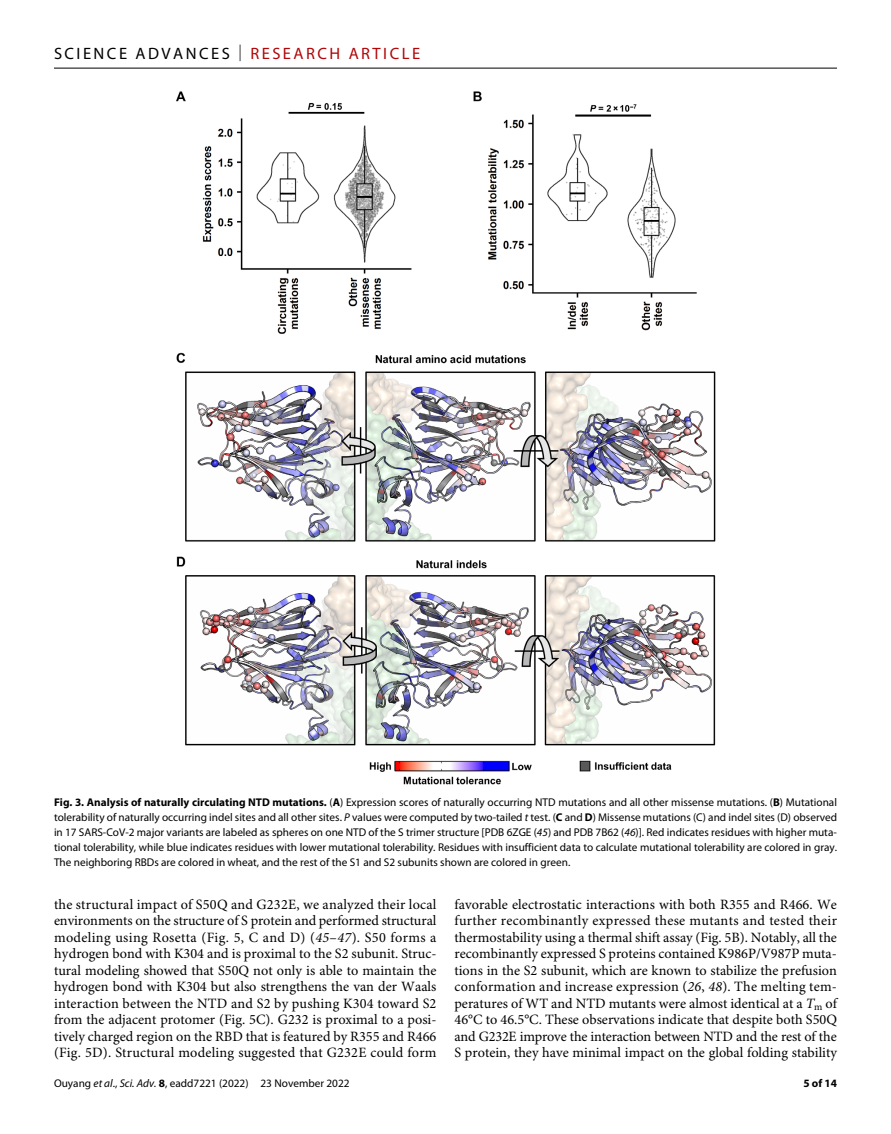
<style>
.page{position:relative;width:891px;height:1134px;background:#fff}
.page>*{position:absolute;margin:0;border:0;box-sizing:border-box;transform-origin:0 0}
.t1{font:16.5px "Myriad Pro";letter-spacing:.15em;color:#000}
.t2{font:14.25px/16.5px "Minion Pro";letter-spacing:.01em;color:#000;text-align:justify}
.t3{font:11.25px/15px "Myriad Pro";color:#000;text-align:justify}
.t4{font:700 11.25px "Myriad Pro";color:#000}
.s1{font-weight:300}
.s2{color:#b10508}
.s3{font-weight:700}
.s4{font-style:italic}
</style>
<div class="page">
<hr style="left:54px;top:68px;width:783px;height:1px;background:#000">
<img style="left:176px;top:91px;width:540px;height:694px">
<p class="t1" style="left:54px;top:40px;width:368px">SCIENCE ADVANCES <span class="s1">|</span> <span class="s2">RESEARCH ARTICLE</span></p>
<p class="t3" style="left:54px;top:795px;width:785px"><span class="s3">Fig. 3. Analysis of naturally circulating NTD mutations.</span> (<span class="s3">A</span>) Expression scores of naturally occurring NTD mutations and all other missense mutations. (<span class="s3">B</span>) Mutational tolerability of naturally occurring indel sites and all other sites. <span class="s4">P</span> values were computed by two-tailed <span class="s4">t</span> test. (<span class="s3">C</span> and <span class="s3">D</span>) Missense mutations (C) and indel sites (D) observed in 17 SARS-CoV-2 major variants are labeled as spheres on one NTD of the S trimer structure [PDB 6ZGE (<span class="s4">45</span>) and PDB 7B62 (<span class="s4">46</span>)]. Red indicates residues with higher muta&shy;tional tolerability, while blue indicates residues with lower mutational tolerability. Residues with insufficient data to calculate mutational tolerability are colored in gray.<br>The neighboring RBDs are colored in wheat, and the rest of the S1 and S2 subunits shown are colored in green.</p>
<p class="t2" style="left:54px;top:897px;width:384px">the structural impact of S50Q and G232E, we analyzed their local environments on the structure of S protein and performed structural modeling using Rosetta (Fig. 5, C and D) (<span class="s4">45</span>–<span class="s4">47</span>). S50 forms a hydrogen bond with K304 and is proximal to the S2 subunit. Struc&shy;tural modeling showed that S50Q not only is able to maintain the hydrogen bond with K304 but also strengthens the van der Waals interaction between the NTD and S2 by pushing K304 toward S2 from the adjacent protomer (Fig. 5C). G232 is proximal to a posi&shy;tively charged region on the RBD that is featured by R355 and R466 (Fig. 5D). Structural modeling suggested that G232E could form</p>
<p class="t2" style="left:454px;top:897px;width:384px">favorable electrostatic interactions with both R355 and R466. We further recombinantly expressed these mutants and tested their thermostability using a thermal shift assay (Fig. 5B). Notably, all the recombinantly expressed S proteins contained K986P/V987P muta&shy;tions in the S2 subunit, which are known to stabilize the prefusion conformation and increase expression (<span class="s4">26</span>, <span class="s4">48</span>). The melting tem&shy;peratures of WT and NTD mutants were almost identical at a <span class="s4">T</span><sub>m</sub> of 46°C to 46.5°C. These observations indicate that despite both S50Q and G232E improve the interaction between NTD and the rest of the S protein, they have minimal impact on the global folding stability</p>
<p class="t3" style="left:54px;top:1076px;width:297px">Ouyang <span class="s4">et al</span>., <span class="s4">Sci. Adv.</span> <span class="s3">8</span>, eadd7221 (2022) 23 November 2022</p>
<p class="t4" style="left:803px;top:1074px;width:35px">5 of 14</p>
</div>
